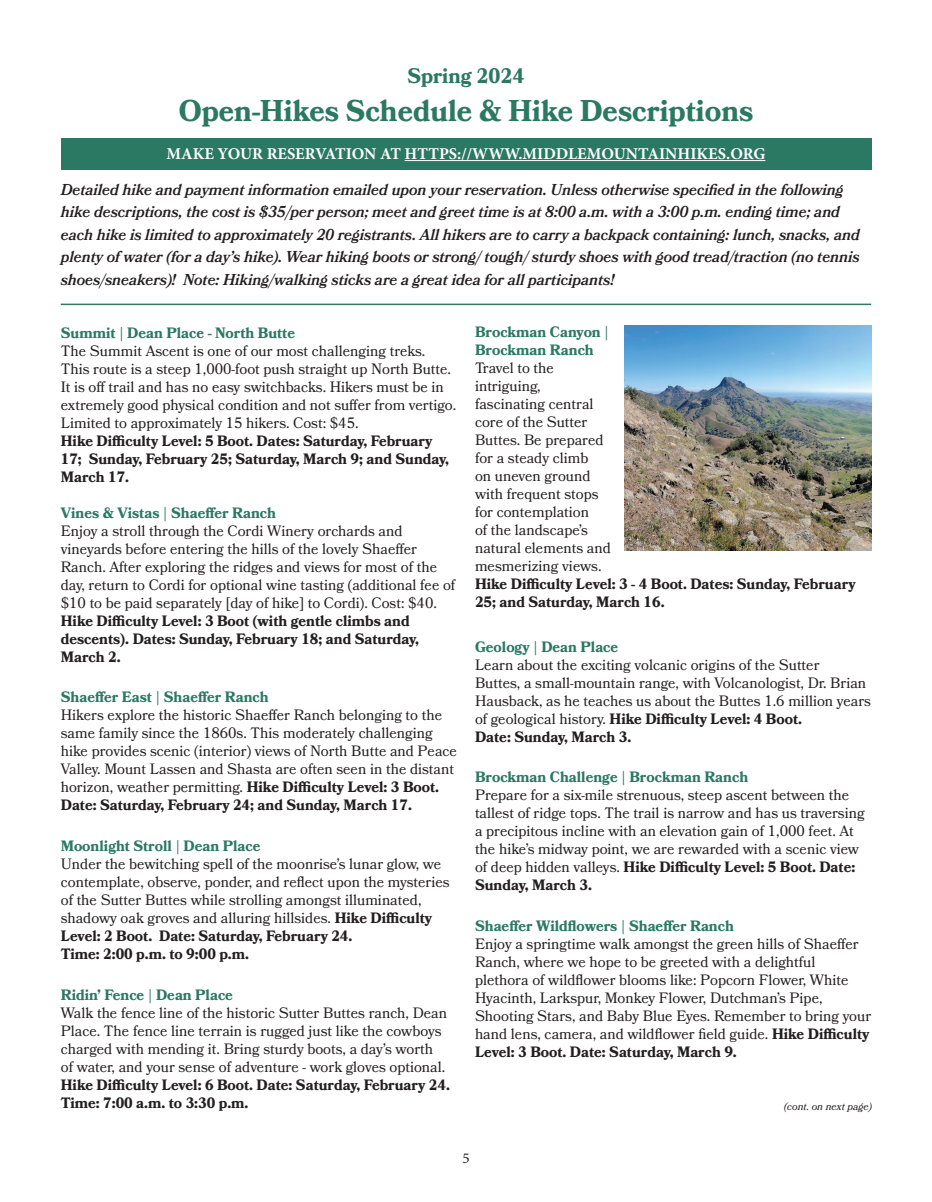
<style>
.page{position:relative;width:932px;height:1202px;background:#fff}
.page>*{position:absolute;margin:0;border:0;box-sizing:border-box;transform-origin:0 0}
.t1{font:700 30px "Bookmania";color:#2b7863}
.t2{font:700 21px "Bookmania";color:#2b7863}
.t3{font:700 16.5px "Minion Pro";color:#fff}
.t4{font:italic 600 15.75px/22.5px "Bookmania";color:#231f20;scale:.96 1}
.t5{font:15px/18px "Bookmania";color:#231f20}
.t6{font:700 15px/18px "Bookmania";color:#231f20}
.t7{font:700 15px/18px "Bookmania";color:#2b7863}
.t8{font:15px "Minion Pro";color:#231f20}
.t9{font:italic 10.5px "Bookmania";color:#231f20}
.s1{font-weight:700}
</style>
<div class="page">
<div style="left:61px;top:138px;width:810px;height:31px;background:#2b7863"></div>
<hr style="left:404px;top:160px;width:361px;height:1px;background:#fff">
<hr style="left:61px;top:303px;width:810px;height:2px;background:#2b7863">
<img style="left:625px;top:325px;width:246px;height:225px">
<h2 class="t2" style="left:407px;top:63px;width:119px">Spring 2024</h2>
<h1 class="t1" style="left:179px;top:94px;width:576px">Open-Hikes Schedule &amp; Hike Descriptions</h1>
<p class="t3" style="left:166px;top:142px;width:600px">MAKE YOUR RESERVATION AT HTTPS://WWW.MIDDLEMOUNTAINHIKES.ORG</p>
<p class="t4" style="left:61px;top:178px;width:833px">Detailed hike and payment information emailed upon your reservation. Unless otherwise specified in the following hike descriptions, the cost is $35/per person; meet and greet time is at 8:00 a.m. with a 3:00 p.m. ending time; and each hike is limited to approximately 20 registrants. All hikers are to carry a backpack containing: lunch, snacks, and plenty of water (for a day’s hike). Wear hiking boots or strong/ tough/ sturdy shoes with good tread/traction (no tennis shoes/sneakers)! Note: Hiking/walking sticks are a great idea for all participants!</p>
<p class="t7" style="left:61px;top:324px;width:236px">Summit | Dean Place - North Butte</p>
<p class="t5" style="left:61px;top:342px;width:397px">The Summit Ascent is one of our most challenging treks.<br>This route is a steep 1,000-foot push straight up North Butte.<br>It is off trail and has no easy switchbacks. Hikers must be in extremely good physical condition and not suffer from vertigo.<br>Limited to approximately 15 hikers. Cost: $45.</p>
<p class="t6" style="left:61px;top:432px;width:390px">Hike Difficulty Level: 5 Boot. Dates: Saturday, February<br>17; Sunday, February 25; Saturday, March 9; and Sunday,<br>March 17.</p>
<p class="t7" style="left:61px;top:504px;width:217px">Vines &amp; Vistas | Shaeffer Ranch</p>
<p class="t5" style="left:61px;top:522px;width:396px">Enjoy a stroll through the Cordi Winery orchards and vineyards before entering the hills of the lovely Shaeffer Ranch. After exploring the ridges and views for most of the day, return to Cordi for optional wine tasting (additional fee of $10 to be paid separately [day of hike] to Cordi). Cost: $40.</p>
<p class="t6" style="left:61px;top:612px;width:360px">Hike Difficulty Level: 3 Boot (with gentle climbs and descents). Dates: Sunday, February 18; and Saturday,<br>March 2.</p>
<p class="t7" style="left:61px;top:688px;width:209px">Shaeffer East | Shaeffer Ranch</p>
<p class="t5" style="left:61px;top:706px;width:398px">Hikers explore the historic Shaeffer Ranch belonging to the same family since the 1860s. This moderately challenging hike provides scenic (interior) views of North Butte and Peace Valley. Mount Lassen and Shasta are often seen in the distant horizon, weather permitting. <span class="s1">Hike Difficulty Level: 3 Boot.<br>Date: Saturday, February 24; and Sunday, March 17.</span></p>
<p class="t7" style="left:61px;top:837px;width:201px">Moonlight Stroll | Dean Place</p>
<p class="t5" style="left:61px;top:855px;width:390px">Under the bewitching spell of the moonrise’s lunar glow, we contemplate, observe, ponder, and reflect upon the mysteries of the Sutter Buttes while strolling amongst illuminated, shadowy oak groves and alluring hillsides. <span class="s1">Hike Difficulty Level: 2 Boot. Date: Saturday, February 24.<br>Time: 2:00 p.m. to 9:00 p.m.</span></p>
<p class="t7" style="left:61px;top:985px;width:174px">Ridin’ Fence | Dean Place</p>
<p class="t5" style="left:61px;top:1003px;width:388px">Walk the fence line of the historic Sutter Buttes ranch, Dean Place. The fence line terrain is rugged just like the cowboys charged with mending it. Bring sturdy boots, a day’s worth of water, and your sense of adventure - work gloves optional.</p>
<p class="t6" style="left:61px;top:1075px;width:390px">Hike Difficulty Level: 6 Boot. Date: Saturday, February 24.<br>Time: 7:00 a.m. to 3:30 p.m.</p>
<p class="t7" style="left:475px;top:322px;width:136px">Brockman Canyon |<br>Brockman Ranch</p>
<p class="t5" style="left:475px;top:358px;width:137px">Travel to the intriguing, fascinating central core of the Sutter<br>Buttes. Be prepared for a steady climb<br>on uneven ground with frequent stops for contemplation<br>of the landscape’s natural elements and mesmerizing views.</p>
<p class="t6" style="left:475px;top:574px;width:382px">Hike Difficulty Level: 3 - 4 Boot. Dates: Sunday, February<br>25; and Saturday, March 16.</p>
<p class="t7" style="left:475px;top:637px;width:145px">Geology | Dean Place</p>
<p class="t5" style="left:475px;top:655px;width:397px">Learn about the exciting volcanic origins of the Sutter<br>Buttes, a small-mountain range, with Volcanologist, Dr. Brian Hausback, as he teaches us about the Buttes 1.6 million years of geological history. <span class="s1">Hike Difficulty Level: 4 Boot.<br>Date: Sunday, March 3.</span></p>
<p class="t7" style="left:475px;top:768px;width:275px">Brockman Challenge | Brockman Ranch</p>
<p class="t5" style="left:475px;top:786px;width:391px">Prepare for a six-mile strenuous, steep ascent between the tallest of ridge tops. The trail is narrow and has us traversing a precipitous incline with an elevation gain of 1,000 feet. At the hike’s midway point, we are rewarded with a scenic view of deep hidden valleys. <span class="s1">Hike Difficulty Level: 5 Boot. Date:<br>Sunday, March 3.</span></p>
<p class="t7" style="left:475px;top:916px;width:260px">Shaeffer Wildflowers | Shaeffer Ranch</p>
<p class="t5" style="left:475px;top:934px;width:397px">Enjoy a springtime walk amongst the green hills of Shaeffer Ranch, where we hope to be greeted with a delightful plethora of wildflower blooms like: Popcorn Flower, White Hyacinth, Larkspur, Monkey Flower, Dutchman’s Pipe, Shooting Stars, and Baby Blue Eyes. Remember to bring your hand lens, camera, and wildflower field guide. <span class="s1">Hike Difficulty Level: 3 Boot. Date: Saturday, March 9.</span></p>
<p class="t9" style="left:784px;top:1100px;width:89px">(cont. on next page)</p>
<p class="t8" style="left:462px;top:1148px;width:9px">5</p>
</div>
